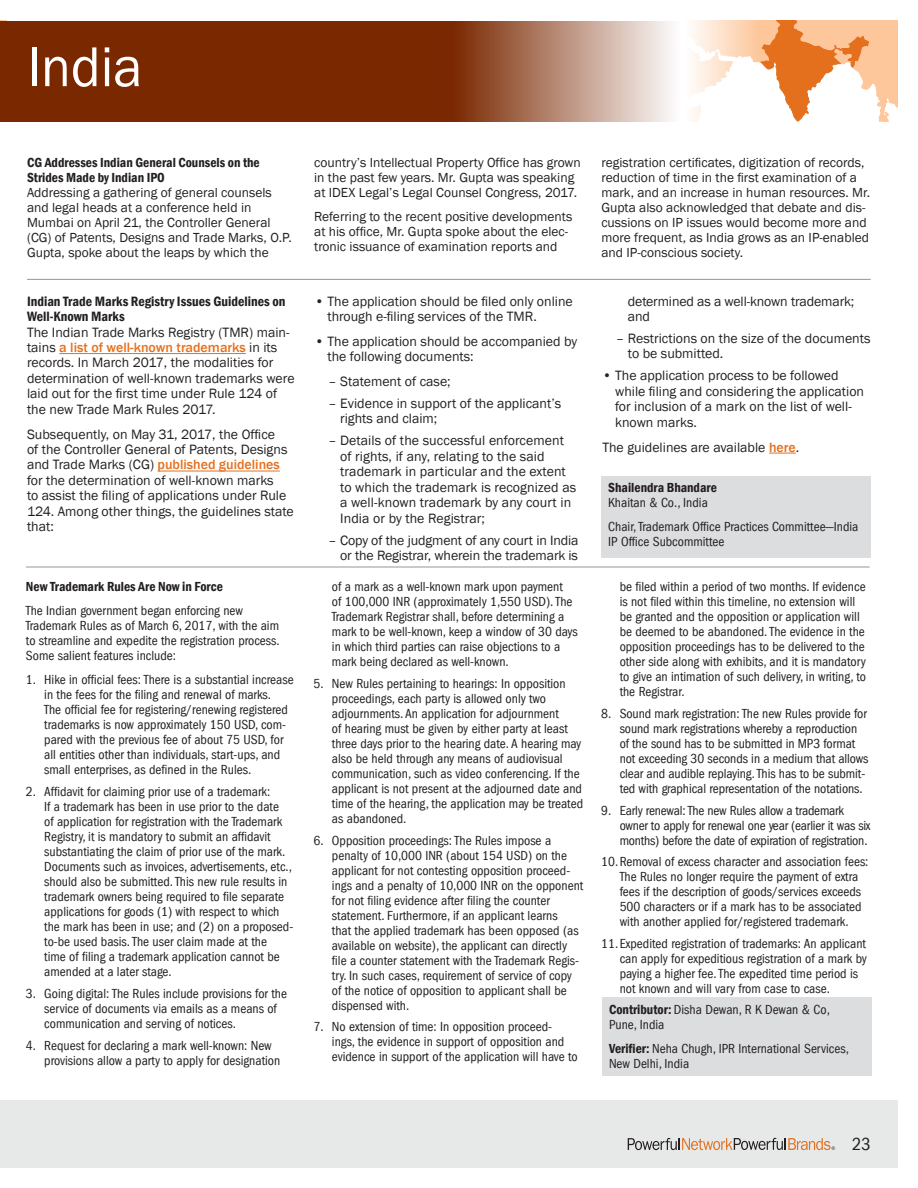
<style>
.page{position:relative;width:918px;height:1188px;background:#fff}
.page>*{position:absolute;margin:0;border:0;box-sizing:border-box;transform-origin:0 0}
.t1{font:58.2px "Franklin Gothic";color:#fff;scale:.95 1}
.t2{font:condensed 18px "Franklin Gothic LT Com";color:#231f20}
.t3{font:13.95px/15.5px "Franklin Gothic";color:#231f20}
.t4{font:600 condensed 13.95px/15.5px "Franklin Gothic";color:#231f20}
.t5{font:condensed 13.5px/15px "Franklin Gothic LT Com";color:#231f20}
.t6{font:13.5px/15px "Franklin Gothic";color:#231f20}
.t7{font:600 condensed 13.5px/15px "Franklin Gothic";color:#231f20}
.s1{font-weight:500;color:#e4701e}
.s2{font-family:"Franklin Gothic";font-weight:600}
</style>
<div class="page">
<div style="left:0;top:1100px;width:898px;height:68px;background:#e7e8e8"></div>
<svg style="left:628px;top:1138px;width:207px;height:12px"></svg>
<hr style="left:26px;top:567px;width:844px;height:1px;background:#949698">
<div style="left:0;top:21px;width:895px;height:101px;background:#7a2800"></div>
<div style="left:439px;top:21px;width:249px;height:101px;background:linear-gradient(to right,#731d00,#fff)"></div>
<svg style="left:763px;top:21px;width:135px;height:101px"></svg>
<svg style="left:682px;top:20px;width:81px;height:102px"></svg>
<hr style="left:27px;top:279px;width:844px;height:1px;background:#949698">
<div style="left:602px;top:476px;width:269px;height:82px;background:#dcddde"></div>
<div style="left:602px;top:998px;width:270px;height:78px;background:#dcddde"></div>
<hr style="left:59px;top:353px;width:187px;height:1px;background:#e4701e">
<hr style="left:158px;top:471px;width:122px;height:1px;background:#e4701e">
<svg style="left:769px;top:453px;width:27px;height:1px"></svg>
<h1 class="t1" style="left:27px;top:31px;width:123px">India</h1>
<p class="t7" style="left:27px;top:155px;width:234px">CG Addresses Indian General Counsels on the<br>Strides Made by Indian IPO</p>
<p class="t6" style="left:27px;top:185px;width:266px">Addressing a gathering of general counsels and legal heads at a conference held in Mumbai on April 21, the Controller General (CG) of Patents, Designs and Trade Marks, O.P.<br>Gupta, spoke about the leaps by which the</p>
<p class="t4" style="left:27px;top:293px;width:260px">Indian Trade Marks Registry Issues Guidelines on<br>Well-Known Marks</p>
<p class="t3" style="left:27px;top:324px;width:269px">The Indian Trade Marks Registry (TMR) main&shy;tains <span class="s1">a list of well-known trademarks</span> in its records. In March 2017, the modalities for determination of well-known trademarks were laid out for the first time under Rule 124 of the new Trade Mark Rules 2017.</p>
<p class="t3" style="left:27px;top:426px;width:268px">Subsequently, on May 31, 2017, the Office<br>of the Controller General of Patents, Designs and Trade Marks (CG) <span class="s1">published guidelines </span>for the determination of well-known marks<br>to assist the filing of applications under Rule 124. Among other things, the guidelines state that:</p>
<p class="t7" style="left:26px;top:579px;width:199px">New Trademark Rules Are Now in Force</p>
<p class="t5" style="left:26px;top:604px;width:255px">The Indian government began enforcing new Trademark Rules as of March 6, 2017, with the aim to streamline and expedite the registration process.<br>Some salient features include:</p>
<p class="t5" style="left:44px;top:673px;width:251px;text-indent:-18px">1. Hike in official fees: There is a substantial increase in the fees for the filing and renewal of marks.<br>The official fee for registering/renewing registered trademarks is now approximately 150 USD, com&shy;pared with the previous fee of about 75 USD, for all entities other than individuals, start-ups, and small enterprises, as defined in the Rules.</p>
<p class="t5" style="left:44px;top:784px;width:251px;text-indent:-18px">2. Affidavit for claiming prior use of a trademark:<br>If a trademark has been in use prior to the date<br>of application for registration with the Trademark Registry, it is mandatory to submit an affidavit substantiating the claim of prior use of the mark.<br>Documents such as invoices, advertisements, etc., should also be submitted. This new rule results in trademark owners being required to file separate applications for goods (1) with respect to which the mark has been in use; and (2) on a proposed&shy;to-be used basis. The user claim made at the<br>time of filing a trademark application cannot be amended at a later stage.</p>
<p class="t5" style="left:44px;top:986px;width:244px;text-indent:-18px">3. Going digital: The Rules include provisions for the service of documents via emails as a means of communication and serving of notices.</p>
<p class="t5" style="left:44px;top:1038px;width:238px;text-indent:-18px">4. Request for declaring a mark well-known: New provisions allow a party to apply for designation</p>
<p class="t6" style="left:314px;top:155px;width:268px">country’s Intellectual Property Office has grown in the past few years. Mr. Gupta was speaking at IDEX Legal’s Legal Counsel Congress, 2017.</p>
<p class="t6" style="left:314px;top:209px;width:260px">Referring to the recent positive developments at his office, Mr. Gupta spoke about the elec&shy;tronic issuance of examination reports and</p>
<p class="t3" style="left:327px;top:294px;width:247px;text-indent:-13px">• The application should be filed only online through e-filing services of the TMR.</p>
<p class="t3" style="left:327px;top:334px;width:251px;text-indent:-13px">• The application should be accompanied by the following documents:</p>
<p class="t3" style="left:329px;top:374px;width:124px">– Statement of case;</p>
<p class="t3" style="left:340px;top:396px;width:223px;text-indent:-12px">– Evidence in support of the applicant’s rights and claim;</p>
<p class="t3" style="left:340px;top:433px;width:237px;text-indent:-12px">– Details of the successful enforcement of rights, if any, relating to the said trademark in particular and the extent to which the trademark is recognized as a well-known trademark by any court in India or by the Registrar;</p>
<p class="t3" style="left:329px;top:532px;width:252px;text-align:right">– Copy of the judgment of any court in India or the Registrar, wherein the trademark is</p>
<p class="t5" style="left:332px;top:579px;width:247px">of a mark as a well-known mark upon payment<br>of 100,000 INR (approximately 1,550 USD). The Trademark Registrar shall, before determining a mark to be well-known, keep a window of 30 days in which third parties can raise objections to a mark being declared as well-known.</p>
<p class="t5" style="left:332px;top:676px;width:253px;text-indent:-18px">5. New Rules pertaining to hearings: In opposition proceedings, each party is allowed only two adjournments. An application for adjournment<br>of hearing must be given by either party at least three days prior to the hearing date. A hearing may also be held through any means of audiovisual communication, such as video conferencing. If the applicant is not present at the adjourned date and time of the hearing, the application may be treated as abandoned.</p>
<p class="t5" style="left:332px;top:833px;width:253px;text-indent:-18px">6. Opposition proceedings: The Rules impose a penalty of 10,000 INR (about 154 USD) on the applicant for not contesting opposition proceed&shy;ings and a penalty of 10,000 INR on the opponent for not filing evidence after filing the counter statement. Furthermore, if an applicant learns<br>that the applied trademark has been opposed (as available on website), the applicant can directly file a counter statement with the Trademark Regis&shy;try. In such cases, requirement of service of copy of the notice of opposition to applicant shall be dispensed with.</p>
<p class="t5" style="left:332px;top:1020px;width:247px;text-indent:-18px">7. No extension of time: In opposition proceed&shy;ings, the evidence in support of opposition and evidence in support of the application will have to</p>
<p class="t6" style="left:601px;top:155px;width:270px">registration certificates, digitization of records, reduction of time in the first examination of a mark, and an increase in human resources. Mr.<br>Gupta also acknowledged that debate and dis&shy;cussions on IP issues would become more and more frequent, as India grows as an IP-enabled and IP-conscious society.</p>
<p class="t3" style="left:628px;top:294px;width:228px">determined as a well-known trademark; and</p>
<p class="t3" style="left:628px;top:331px;width:244px;text-indent:-12px">– Restrictions on the size of the documents to be submitted.</p>
<p class="t3" style="left:615px;top:368px;width:251px;text-indent:-13px">• The application process to be followed while filing and considering the application for inclusion of a mark on the list of well&shy;known marks.</p>
<p class="t3" style="left:602px;top:439px;width:198px">The guidelines are available <span class="s1">here</span>.</p>
<p class="t7" style="left:608px;top:480px;width:110px">Shailendra Bhandare</p>
<p class="t5" style="left:608px;top:491px;width:252px;line-height:24px">Khaitan &amp; Co., India<br>Chair, Trademark Office Practices Committee—India</p>
<p class="t5" style="left:608px;top:535px;width:118px">IP Office Subcommittee</p>
<p class="t5" style="left:620px;top:579px;width:248px">be filed within a period of two months. If evidence is not filed within this timeline, no extension will be granted and the opposition or application will be deemed to be abandoned. The evidence in the opposition proceedings has to be delivered to the other side along with exhibits, and it is mandatory to give an intimation of such delivery, in writing, to the Registrar.</p>
<p class="t5" style="left:620px;top:706px;width:250px;text-indent:-18px">8. Sound mark registration: The new Rules provide for sound mark registrations whereby a reproduction of the sound has to be submitted in MP3 format not exceeding 30 seconds in a medium that allows clear and audible replaying. This has to be submit&shy;ted with graphical representation of the notations.</p>
<p class="t5" style="left:620px;top:803px;width:252px;text-indent:-18px">9. Early renewal: The new Rules allow a trademark owner to apply for renewal one year (earlier it was six months) before the date of expiration of registration.</p>
<p class="t5" style="left:620px;top:855px;width:250px;text-indent:-18px">10.Removal of excess character and association fees:<br>The Rules no longer require the payment of extra fees if the description of goods/services exceeds 500 characters or if a mark has to be associated with another applied for/registered trademark.</p>
<p class="t5" style="left:620px;top:936px;width:249px;text-indent:-18px">11.Expedited registration of trademarks: An applicant can apply for expeditious registration of a mark by paying a higher fee. The expedited time period is not known and will vary from case to case.</p>
<p class="t5" style="left:609px;top:1002px;width:222px"><span class="s2">Contributor:</span> Disha Dewan, R K Dewan &amp; Co,<br>Pune, India</p>
<p class="t5" style="left:609px;top:1041px;width:241px"><span class="s2">Verifier:</span> Neha Chugh, IPR International Services,<br>New Delhi, India</p>
<h2 class="t2" style="left:852px;top:1134px;width:20px">23</h2>
</div>
